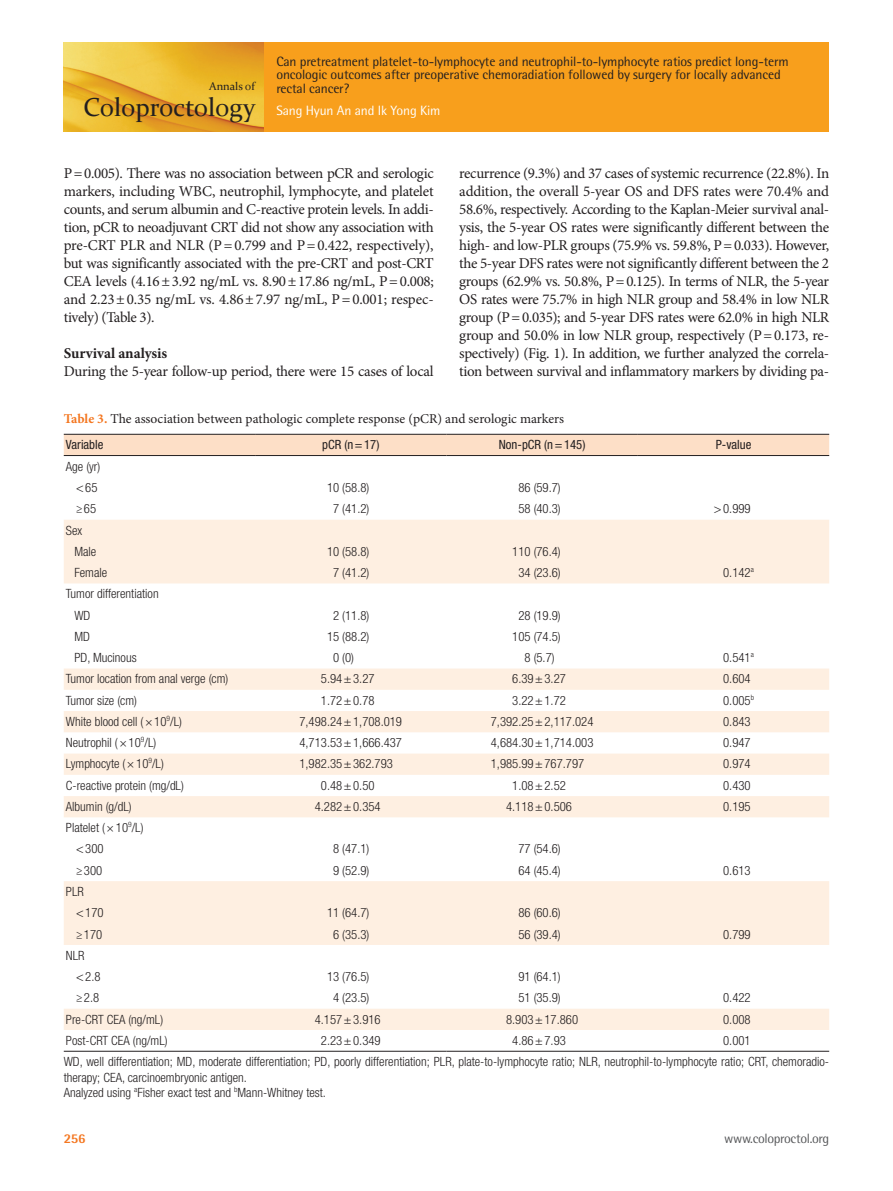
<style>
.page{position:relative;width:893px;height:1191px;background:#fff}
.page>*{position:absolute;margin:0;border:0;box-sizing:border-box;transform-origin:0 0}
.t1{font:25.95px "Constantia";color:#231f20}
.본문{font:15px/18px "Minion Pro";letter-spacing:-.025em;color:#231f20;text-align:justify}
.본문제목_중{font:700 15px "Minion Pro";letter-spacing:-.005em;color:#231f20}
.t2{font:13.5px/13.5px "Rotis Semi Sans Std";letter-spacing:-.01em;color:#231f20}
.표그림설명{font:13.5px "Minion Pro";color:#231f20}
.t3{font:13.5px "Rotis Semi Sans Std";letter-spacing:-.01em;color:#fff}
.t4{font:13.5px "Rotis Semi Sans Std";letter-spacing:-.025em;color:#57585a}
.t5{font:800 13.5px "Rotis Semi Sans Std";color:#f47721}
.표본문{font:300 condensed 12.75px/15.3px "Helvetica Neue LT Std";color:#231f20}
.표머리글{font:condensed 12.75px "Helvetica Neue LT Std";color:#231f20}
.t6{font:11.25px "Constantia";color:#231f20}
.s1{font-weight:700;color:#f47721}
</style>
<div class="page">
<div style="left:264px;top:43px;width:565px;height:89px;background:#f89f1c"></div>
<img style="left:64px;top:43px;width:200px;height:89px">
<div style="left:64px;top:435px;width:765px;height:20px;background:#fddfc7"></div>
<svg style="left:64px;top:520px;width:765px;height:510px"></svg>
<hr style="left:64px;top:434px;width:191px;height:1px;background:#231f20">
<hr style="left:255px;top:434px;width:191px;height:1px;background:#231f20">
<hr style="left:446px;top:434px;width:192px;height:1px;background:#231f20">
<hr style="left:638px;top:434px;width:191px;height:1px;background:#231f20">
<hr style="left:64px;top:455px;width:191px;height:1px;background:#231f20">
<hr style="left:255px;top:455px;width:191px;height:1px;background:#231f20">
<hr style="left:446px;top:455px;width:192px;height:1px;background:#231f20">
<hr style="left:638px;top:455px;width:191px;height:1px;background:#231f20">
<hr style="left:64px;top:1050px;width:191px;height:1px;background:#231f20">
<hr style="left:255px;top:1050px;width:191px;height:1px;background:#231f20">
<hr style="left:446px;top:1050px;width:192px;height:1px;background:#231f20">
<hr style="left:638px;top:1050px;width:191px;height:1px;background:#231f20">
<p class="t6" style="left:209px;top:79px;width:47px">Annals of</p>
<h1 class="t1" style="left:83px;top:90px;width:174px">Coloproctology</h1>
<p class="t2" style="left:276px;top:54px;width:514px">Can pretreatment platelet-to-lymphocyte and neutrophil-to-lymphocyte ratios predict long-term oncologic outcomes after preoperative chemoradiation followed by surgery for locally advanced rectal cancer?</p>
<p class="t3" style="left:276px;top:102px;width:166px">Sang Hyun An and Ik Yong Kim</p>
<p class="본문" style="left:459px;top:164px;width:371px">recurrence (9.3%) and 37 cases of systemic recurrence (22.8%). In addition, the overall 5-year OS and DFS rates were 70.4% and 58.6%, respectively. According to the Kaplan-Meier survival anal&shy;ysis, the 5-year OS rates were significantly different between the high- and low-PLR groups (75.9% vs. 59.8%, P= 0.033). However, the 5-year DFS rates were not significantly different between the 2 groups (62.9% vs. 50.8%, P= 0.125). In terms of NLR, the 5-year OS rates were 75.7% in high NLR group and 58.4% in low NLR group (P= 0.035); and 5-year DFS rates were 62.0% in high NLR group and 50.0% in low NLR group, respectively (P= 0.173, re&shy;spectively) (Fig. 1). In addition, we further analyzed the correla&shy;tion between survival and inflammatory markers by dividing pa-</p>
<p class="표그림설명" style="left:64px;top:410px;width:502px"><span class="s1">Table 3.</span> The association between pathologic complete response (pCR) and serologic markers</p>
<p class="표머리글" style="left:66px;top:437px;width:39px">Variable</p>
<p class="표머리글" style="left:322px;top:437px;width:59px">pCR (n = 17)</p>
<p class="표머리글" style="left:499px;top:437px;width:88px">Non-pCR (n = 145)</p>
<p class="표머리글" style="left:716px;top:437px;width:37px">P-value</p>
<p class="표본문" style="left:66px;top:458px;width:36px">Age (yr)</p>
<p class="표본문" style="left:76px;top:480px;width:23px">&lt;65</p>
<p class="표본문" style="left:327px;top:480px;width:44px">10 (58.8)</p>
<p class="표본문" style="left:518px;top:480px;width:44px">86 (59.7)</p>
<p class="표본문" style="left:76px;top:501px;width:22px">≥65</p>
<p class="표본문" style="left:333px;top:501px;width:38px">7 (41.2)</p>
<p class="표본문" style="left:518px;top:501px;width:44px">58 (40.3)</p>
<p class="표본문" style="left:714px;top:501px;width:38px">&gt; 0.999</p>
<p class="표본문" style="left:66px;top:522px;width:18px">Sex</p>
<p class="표본문" style="left:74px;top:543px;width:23px">Male</p>
<p class="표본문" style="left:327px;top:543px;width:44px">10 (58.8)</p>
<p class="표본문" style="left:512px;top:543px;width:50px">110 (76.4)</p>
<p class="표본문" style="left:74px;top:565px;width:34px">Female</p>
<p class="표본문" style="left:333px;top:565px;width:38px">7 (41.2)</p>
<p class="표본문" style="left:518px;top:565px;width:44px">34 (23.6)</p>
<p class="표본문" style="left:723px;top:565px;width:32px">0.142<sup>a</sup></p>
<p class="표본문" style="left:66px;top:586px;width:94px">Tumor differentiation</p>
<p class="표본문" style="left:74px;top:607px;width:18px">WD</p>
<p class="표본문" style="left:333px;top:607px;width:38px">2 (11.8)</p>
<p class="표본문" style="left:518px;top:607px;width:44px">28 (19.9)</p>
<p class="표본문" style="left:74px;top:628px;width:17px">MD</p>
<p class="표본문" style="left:327px;top:628px;width:44px">15 (88.2)</p>
<p class="표본문" style="left:512px;top:628px;width:50px">105 (74.5)</p>
<p class="표본문" style="left:74px;top:650px;width:64px">PD, Mucinous</p>
<p class="표본문" style="left:333px;top:650px;width:22px">0 (0)</p>
<p class="표본문" style="left:524px;top:650px;width:32px">8 (5.7)</p>
<p class="표본문" style="left:723px;top:650px;width:32px">0.541<sup>a</sup></p>
<p class="표본문" style="left:66px;top:671px;width:164px">Tumor location from anal verge (cm)</p>
<p class="표본문" style="left:321px;top:671px;width:55px">5.94 ± 3.27</p>
<p class="표본문" style="left:512px;top:671px;width:55px">6.39 ± 3.27</p>
<p class="표본문" style="left:723px;top:671px;width:29px">0.604</p>
<p class="표본문" style="left:66px;top:692px;width:73px">Tumor size (cm)</p>
<p class="표본문" style="left:321px;top:692px;width:55px">1.72 ± 0.78</p>
<p class="표본문" style="left:512px;top:692px;width:55px">3.22 ± 1.72</p>
<p class="표본문" style="left:723px;top:692px;width:32px">0.005<sup>b</sup></p>
<p class="표본문" style="left:66px;top:713px;width:118px">White blood cell ( × 10<sup>9</sup>/L)</p>
<p class="표본문" style="left:299px;top:713px;width:104px">7,498.24 ± 1,708.019</p>
<p class="표본문" style="left:491px;top:713px;width:104px">7,392.25 ± 2,117.024</p>
<p class="표본문" style="left:723px;top:713px;width:29px">0.843</p>
<p class="표본문" style="left:66px;top:735px;width:92px">Neutrophil ( × 10<sup>9</sup>/L)</p>
<p class="표본문" style="left:299px;top:735px;width:104px">4,713.53 ± 1,666.437</p>
<p class="표본문" style="left:491px;top:735px;width:104px">4,684.30 ± 1,714.003</p>
<p class="표본문" style="left:723px;top:735px;width:29px">0.947</p>
<p class="표본문" style="left:66px;top:756px;width:99px">Lymphocyte ( × 10<sup>9</sup>/L)</p>
<p class="표본문" style="left:299px;top:756px;width:95px">1,982.35 ± 362.793</p>
<p class="표본문" style="left:491px;top:756px;width:95px">1,985.99 ± 767.797</p>
<p class="표본문" style="left:723px;top:756px;width:29px">0.974</p>
<p class="표본문" style="left:66px;top:777px;width:120px">C-reactive protein (mg/dL)</p>
<p class="표본문" style="left:321px;top:777px;width:55px">0.48 ± 0.50</p>
<p class="표본문" style="left:512px;top:777px;width:55px">1.08 ± 2.52</p>
<p class="표본문" style="left:723px;top:777px;width:29px">0.430</p>
<p class="표본문" style="left:66px;top:798px;width:67px">Albumin (g/dL)</p>
<p class="표본문" style="left:315px;top:798px;width:67px">4.282 ± 0.354</p>
<p class="표본문" style="left:506px;top:798px;width:67px">4.118 ± 0.506</p>
<p class="표본문" style="left:723px;top:798px;width:29px">0.195</p>
<p class="표본문" style="left:66px;top:820px;width:79px">Platelet ( × 10<sup>9</sup>/L)</p>
<p class="표본문" style="left:76px;top:841px;width:29px">&lt; 300</p>
<p class="표본문" style="left:333px;top:841px;width:38px">8 (47.1)</p>
<p class="표본문" style="left:518px;top:841px;width:44px">77 (54.6)</p>
<p class="표본문" style="left:76px;top:862px;width:28px">≥ 300</p>
<p class="표본문" style="left:333px;top:862px;width:38px">9 (52.9)</p>
<p class="표본문" style="left:518px;top:862px;width:44px">64 (45.4)</p>
<p class="표본문" style="left:723px;top:862px;width:29px">0.613</p>
<p class="표본문" style="left:66px;top:883px;width:19px">PLR</p>
<p class="표본문" style="left:76px;top:905px;width:29px">&lt; 170</p>
<p class="표본문" style="left:327px;top:905px;width:44px">11 (64.7)</p>
<p class="표본문" style="left:518px;top:905px;width:44px">86 (60.6)</p>
<p class="표본문" style="left:76px;top:926px;width:28px">≥ 170</p>
<p class="표본문" style="left:333px;top:926px;width:38px">6 (35.3)</p>
<p class="표본문" style="left:518px;top:926px;width:44px">56 (39.4)</p>
<p class="표본문" style="left:723px;top:926px;width:29px">0.799</p>
<p class="표본문" style="left:66px;top:947px;width:20px">NLR</p>
<p class="표본문" style="left:76px;top:968px;width:26px">&lt; 2.8</p>
<p class="표본문" style="left:327px;top:968px;width:44px">13 (76.5)</p>
<p class="표본문" style="left:518px;top:968px;width:44px">91 (64.1)</p>
<p class="표본문" style="left:76px;top:990px;width:25px">≥ 2.8</p>
<p class="표본문" style="left:333px;top:990px;width:38px">4 (23.5)</p>
<p class="표본문" style="left:518px;top:990px;width:44px">51 (35.9)</p>
<p class="표본문" style="left:723px;top:990px;width:29px">0.422</p>
<p class="표본문" style="left:66px;top:1011px;width:99px">Pre-CRT CEA (ng/mL)</p>
<p class="표본문" style="left:315px;top:1011px;width:67px">4.157 ± 3.916</p>
<p class="표본문" style="left:506px;top:1011px;width:74px">8.903 ± 17.860</p>
<p class="표본문" style="left:723px;top:1011px;width:29px">0.008</p>
<p class="표본문" style="left:66px;top:1032px;width:103px">Post-CRT CEA (ng/mL)</p>
<p class="표본문" style="left:321px;top:1032px;width:61px">2.23 ± 0.349</p>
<p class="표본문" style="left:512px;top:1032px;width:55px">4.86 ± 7.93</p>
<p class="표본문" style="left:723px;top:1032px;width:29px">0.001</p>
<p class="표본문" style="left:64px;top:1054px;width:767px">WD, well differentiation; MD, moderate differentiation; PD, poorly differentiation; PLR, plate-to-lymphocyte ratio; NLR, neutrophil-to-lymphocyte ratio; CRT, chemoradio&shy;therapy; CEA, carcinoembryonic antigen.</p>
<p class="표본문" style="left:64px;top:1084px;width:264px">Analyzed using <sup>a</sup>Fisher exact test and <sup>b</sup>Mann-Whitney test.</p>
<p class="본문" style="left:64px;top:164px;width:372px">P= 0.005). There was no association between pCR and serologic markers, including WBC, neutrophil, lymphocyte, and platelet counts, and serum albumin and C-reactive protein levels. In addi&shy;tion, pCR to neoadjuvant CRT did not show any association with pre-CRT PLR and NLR (P = 0.799 and P = 0.422, respectively), but was significantly associated with the pre-CRT and post-CRT CEA levels (4.16± 3.92 ng/mL vs. 8.90± 17.86 ng/mL, P= 0.008; and 2.23± 0.35 ng/mL vs. 4.86± 7.97 ng/mL, P= 0.001; respec&shy;tively) (Table 3).</p>
<p class="본문제목_중" style="left:64px;top:343px;width:105px">Survival analysis</p>
<p class="본문" style="left:64px;top:362px;width:371px">During the 5-year follow-up period, there were 15 cases of local</p>
<p class="t5" style="left:64px;top:1129px;width:23px">256</p>
<p class="t4" style="left:724px;top:1130px;width:106px">www.coloproctol.org</p>
</div>
